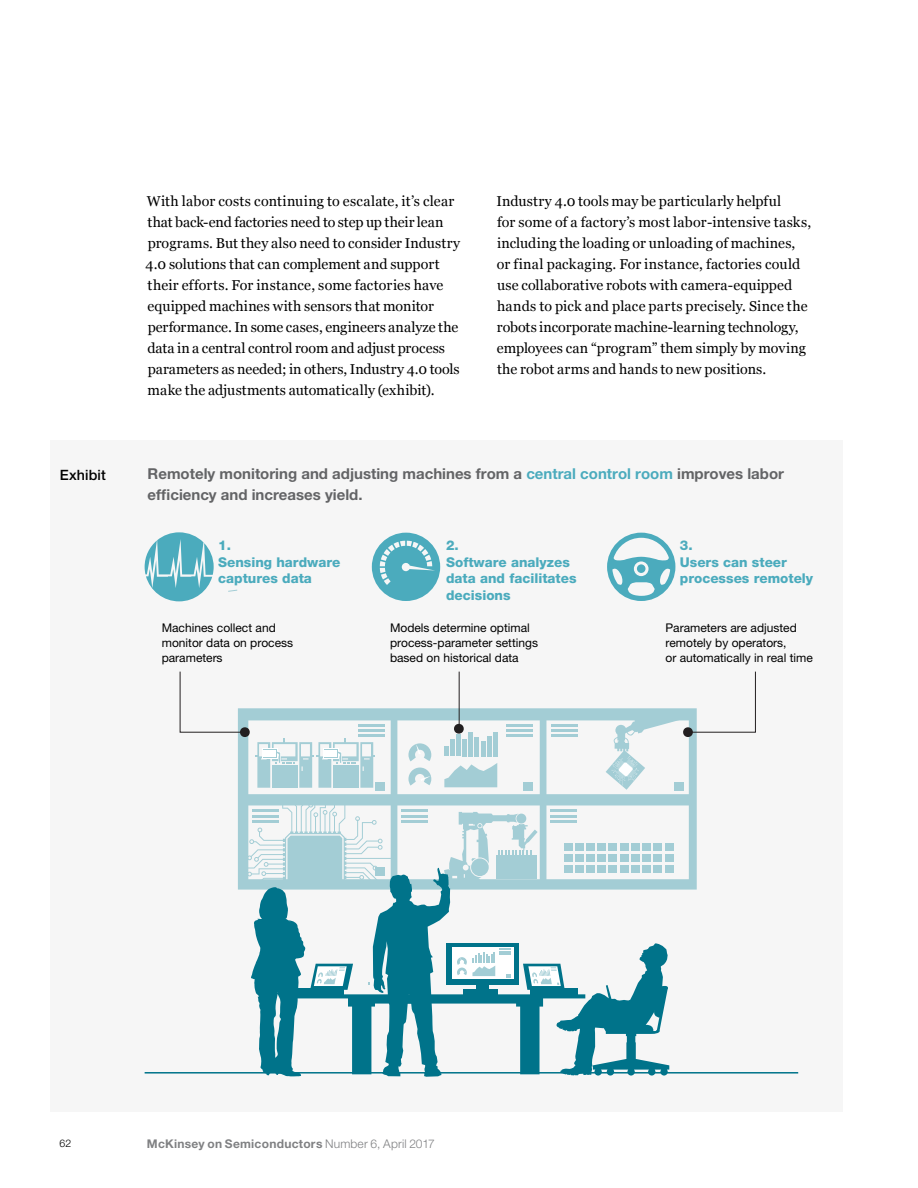
<style>
.page{position:relative;width:918px;height:1188px;background:#fff}
.page>*{position:absolute;margin:0;border:0;box-sizing:border-box;transform-origin:0 0}
.t1{font:18px "Helvetica Neue LT Std";color:#231f20}
.t2{font:700 15px/21px "Helvetica Neue LT Std";color:#636466}
.t3{font:14.25px/21px "Georgia";letter-spacing:.005em;color:#000}
.t4{font:500 14.25px "Helvetica Neue LT Std";letter-spacing:.01em;color:#000}
.t5{font:800 13.5px/16.5px "Helvetica Neue LT Std";color:#4babbd}
.t6{font:12px/15px "Helvetica Neue LT Std";color:#000}
.t7{font:700 12px "Helvetica Neue LT Std";letter-spacing:.02em;color:#808183}
.t8{font:300 10.5px "Helvetica Neue LT Std";color:#000}
.s1{color:#4babbd}
.s2{font-weight:300}
</style>
<div class="page">
<div style="left:51px;top:440px;width:792px;height:671px;background:#f6f6f6"></div>
<svg style="left:238px;top:708px;width:459px;height:182px"></svg>
<hr style="left:551px;top:724px;width:27px;height:3px;background:#a3cdd5">
<hr style="left:551px;top:729px;width:27px;height:3px;background:#a3cdd5">
<hr style="left:551px;top:734px;width:27px;height:3px;background:#a3cdd5">
<hr style="left:506px;top:724px;width:27px;height:3px;background:#a3cdd5">
<hr style="left:506px;top:729px;width:27px;height:3px;background:#a3cdd5">
<hr style="left:506px;top:734px;width:27px;height:3px;background:#a3cdd5">
<div style="left:524px;top:782px;width:9px;height:8px;background:#a3cdd5"></div>
<hr style="left:358px;top:724px;width:27px;height:3px;background:#a3cdd5">
<hr style="left:358px;top:729px;width:27px;height:3px;background:#a3cdd5">
<hr style="left:358px;top:734px;width:27px;height:3px;background:#a3cdd5">
<div style="left:375px;top:782px;width:9px;height:8px;background:#a3cdd5"></div>
<div style="left:665px;top:843px;width:8px;height:8px;background:#a3cdd5"></div>
<div style="left:665px;top:854px;width:8px;height:8px;background:#a3cdd5"></div>
<div style="left:665px;top:865px;width:8px;height:8px;background:#a3cdd5"></div>
<svg style="left:444px;top:747px;width:4px;height:9px"></svg>
<div style="left:450px;top:740px;width:5px;height:16px;background:#a3cdd5"></div>
<hr style="left:457px;top:734px;width:4px;height:22px;background:#a3cdd5">
<hr style="left:463px;top:739px;width:4px;height:17px;background:#a3cdd5">
<hr style="left:469px;top:732px;width:4px;height:24px;background:#a3cdd5">
<hr style="left:475px;top:737px;width:4px;height:19px;background:#a3cdd5">
<hr style="left:481px;top:741px;width:4px;height:15px;background:#a3cdd5">
<hr style="left:487px;top:736px;width:4px;height:20px;background:#a3cdd5">
<hr style="left:493px;top:732px;width:4px;height:24px;background:#a3cdd5">
<svg style="left:444px;top:763px;width:53px;height:24px"></svg>
<svg style="left:408px;top:743px;width:23px;height:18px"></svg>
<svg style="left:408px;top:768px;width:23px;height:18px"></svg>
<svg style="left:145px;top:532px;width:69px;height:69px"></svg>
<svg style="left:372px;top:533px;width:68px;height:68px"></svg>
<hr style="left:459px;top:672px;width:1px;height:57px;background:#231f20">
<svg style="left:179px;top:671px;width:196px;height:117px"></svg>
<svg style="left:606px;top:671px;width:150px;height:123px"></svg>
<svg style="left:454px;top:723px;width:10px;height:11px"></svg>
<svg style="left:607px;top:533px;width:68px;height:68px"></svg>
<hr style="left:145px;top:1072px;width:653px;height:2px;background:#00738a">
<svg style="left:248px;top:805px;width:421px;height:272px"></svg>
<p class="t3" style="left:145px;top:190px;width:316px">With labor costs continuing to escalate, it’s clear that back-end factories need to step up their lean programs. But they also need to consider Industry 4.0 solutions that can complement and support their efforts. For instance, some factories have equipped machines with sensors that monitor performance. In some cases, engineers analyze the data in a central control room and adjust process parameters as needed; in others, Industry 4.0 tools make the adjustments automatically (exhibit).</p>
<p class="t3" style="left:497px;top:190px;width:316px">Industry 4.0 tools may be particularly helpful<br>for some of a factory’s most labor-intensive tasks, including the loading or unloading of machines, or final packaging. For instance, factories could use collaborative robots with camera-equipped hands to pick and place parts precisely. Since the robots incorporate machine-learning technology, employees can “program” them simply by moving the robot arms and hands to new positions.</p>
<p class="t1" style="left:148px;top:373px;width:288px">McKinsey on Semiconductors 2016</p>
<p class="t4" style="left:60px;top:466px;width:48px">Exhibit</p>
<p class="t2" style="left:148px;top:463px;width:638px">Remotely monitoring and adjusting machines from a <span class="s1">central control room</span> improves labor efficiency and increases yield.</p>
<p class="t5" style="left:218px;top:537px;width:124px">1.<br>Sensing hardware captures data</p>
<p class="t5" style="left:446px;top:537px;width:132px">2.<br>Software analyzes data and facilitates decisions</p>
<p class="t5" style="left:680px;top:537px;width:135px">3.<br>Users can steer processes remotely</p>
<p class="t6" style="left:162px;top:620px;width:133px">Machines collect and monitor data on process parameters</p>
<p class="t6" style="left:390px;top:620px;width:150px">Models determine optimal process-parameter settings based on historical data</p>
<p class="t6" style="left:666px;top:620px;width:149px">Parameters are adjusted remotely by operators,<br>or automatically in real time</p>
<p class="t8" style="left:60px;top:1137px;width:13px">62</p>
<p class="t7" style="left:147px;top:1136px;width:289px">McKinsey on Semiconductors <span class="s2">Number 6, April 2017</span></p>
</div>
